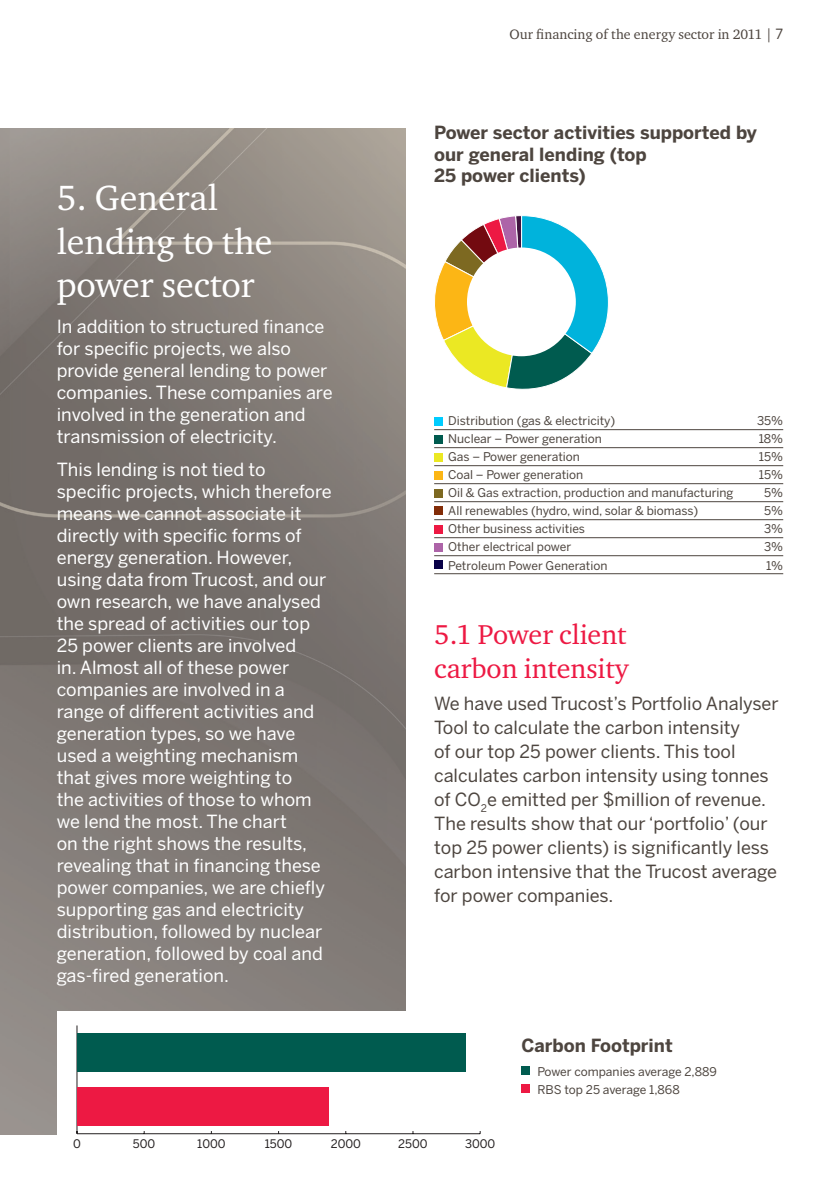
<style>
.page{position:relative;width:840px;height:1191px;background:#fff}
.page>*{position:absolute;margin:0;border:0;box-sizing:border-box;transform-origin:0 0}
.Main_Title{font:36px/43.2px "Charter ITC";color:#fff}
.t1{font:28px/33.6px "Charter ITC";color:#ed1943}
.White_body_text{font:18px/22px "Benton Sans";color:#fff}
.Body_Copy{font:18px/24px "Benton Sans";color:#4d453f}
.Subtitles{font:700 18px/21.6px "Benton Sans";color:#4d453f}
.t2{font:14px "Charter ITC";color:#4d453f}
.t3{font:12px "Benton Sans";color:#4d453f}
.t4{font:11.8px "Benton Sans";color:#231f20}
.s1{font-family:"Benton Sans"}
</style>
<div class="page">
<img style="left:0;top:128px;width:405px;height:1006px">
<svg style="left:434px;top:215px;width:174px;height:174px"></svg>
<div style="left:466px;top:247px;width:109px;height:109px;background:#fff;border-radius:50%"></div>
<div style="left:57px;top:1011px;width:438px;height:143px;background:#fff"></div>
<hr style="left:77px;top:1133px;width:403px;height:1px;background:#231f20">
<hr style="left:76px;top:1025px;width:1px;height:108px;background:#231f20">
<div style="left:77px;top:1033px;width:388px;height:39px;background:#005b4f"></div>
<div style="left:77px;top:1087px;width:251px;height:39px;background:#ed1943"></div>
<div style="left:521px;top:1084px;width:8px;height:9px;background:#ed1943"></div>
<div style="left:521px;top:1066px;width:8px;height:8px;background:#005b4f"></div>
<hr style="left:434px;top:429px;width:348px;height:1px;background:#4d453f">
<hr style="left:434px;top:447px;width:348px;height:1px;background:#4d453f">
<hr style="left:434px;top:465px;width:348px;height:1px;background:#4d453f">
<hr style="left:434px;top:483px;width:348px;height:1px;background:#4d453f">
<hr style="left:434px;top:501px;width:348px;height:1px;background:#4d453f">
<hr style="left:434px;top:519px;width:348px;height:1px;background:#4d453f">
<hr style="left:434px;top:537px;width:348px;height:1px;background:#4d453f">
<hr style="left:434px;top:555px;width:348px;height:1px;background:#4d453f">
<hr style="left:434px;top:573px;width:348px;height:1px;background:#4d453f">
<div style="left:434px;top:434px;width:9px;height:9px;background:#005b4f"></div>
<div style="left:434px;top:417px;width:9px;height:8px;background:#0cf"></div>
<div style="left:434px;top:452px;width:9px;height:9px;background:#ebe823"></div>
<div style="left:434px;top:471px;width:9px;height:8px;background:#fcb615"></div>
<div style="left:434px;top:488px;width:9px;height:9px;background:#7d6921"></div>
<div style="left:434px;top:506px;width:9px;height:9px;background:#832d08"></div>
<div style="left:434px;top:524px;width:9px;height:9px;background:#ed1943"></div>
<div style="left:434px;top:543px;width:9px;height:8px;background:#ad64a8"></div>
<div style="left:434px;top:560px;width:9px;height:9px;background:#090148"></div>
<p class="Main_Title" style="left:57px;top:176px;width:217px">5. General lending to the power sector</p>
<p class="White_body_text" style="left:57px;top:315px;width:277px">In addition to structured finance for specific projects, we also provide general lending to power companies. These companies are involved in the generation and transmission of electricity.</p>
<p class="White_body_text" style="left:57px;top:458px;width:276px">This lending is not tied to specific projects, which therefore means we cannot associate it directly with specific forms of energy generation. However, using data from Trucost, and our own research, we have analysed the spread of activities our top<br>25 power clients are involved<br>in. Almost all of these power companies are involved in a range of different activities and generation types, so we have used a weighting mechanism that gives more weighting to<br>the activities of those to whom we lend the most. The chart<br>on the right shows the results, revealing that in financing these power companies, we are chiefly supporting gas and electricity distribution, followed by nuclear generation, followed by coal and gas-fired generation.</p>
<p class="t2" style="left:509px;top:25px;width:275px">Our financing of the energy sector in 2011 | <span class="s1">7</span></p>
<p class="Subtitles" style="left:434px;top:121px;width:324px">Power sector activities supported by our general lending (top<br>25 power clients)</p>
<p class="t3" style="left:448px;top:414px;width:168px">Distribution (gas &amp; electricity)</p>
<p class="t3" style="left:756px;top:414px;width:28px">35%</p>
<p class="t3" style="left:448px;top:432px;width:155px">Nuclear – Power generation</p>
<p class="t3" style="left:758px;top:432px;width:26px">18%</p>
<p class="t3" style="left:448px;top:450px;width:133px">Gas – Power generation</p>
<p class="t3" style="left:758px;top:450px;width:26px">15%</p>
<p class="t3" style="left:448px;top:468px;width:136px">Coal – Power generation</p>
<p class="t3" style="left:758px;top:468px;width:26px">15%</p>
<p class="t3" style="left:448px;top:486px;width:286px">Oil &amp; Gas extraction, production and manufacturing</p>
<p class="t3" style="left:763px;top:486px;width:20px">5%</p>
<p class="t3" style="left:448px;top:504px;width:251px">All renewables (hydro, wind, solar &amp; biomass)</p>
<p class="t3" style="left:763px;top:504px;width:20px">5%</p>
<p class="t3" style="left:448px;top:522px;width:138px">Other business activities</p>
<p class="t3" style="left:763px;top:522px;width:21px">3%</p>
<p class="t3" style="left:448px;top:540px;width:124px">Other electrical power</p>
<p class="t3" style="left:763px;top:540px;width:21px">3%</p>
<p class="t3" style="left:448px;top:558px;width:161px">Petroleum Power Generation</p>
<p class="t3" style="left:765px;top:558px;width:18px">1%</p>
<p class="t1" style="left:434px;top:617px;width:196px">5.1 Power client carbon intensity</p>
<p class="Body_Copy" style="left:434px;top:691px;width:346px">We have used Trucost’s Portfolio Analyser Tool to calculate the carbon intensity<br>of our top 25 power clients. This tool calculates carbon intensity using tonnes of CO<sub>2</sub>e emitted per $million of revenue.<br>The results show that our ‘portfolio’ (our top 25 power clients) is significantly less carbon intensive that the Trucost average for power companies.</p>
<p class="Subtitles" style="left:521px;top:1034px;width:153px">Carbon Footprint</p>
<p class="t3" style="left:537px;top:1064px;width:181px">Power companies average 2,889</p>
<p class="t3" style="left:537px;top:1082px;width:144px">RBS top 25 average 1,868</p>
<p class="t4" style="left:73px;top:1136px;width:9px">0</p>
<p class="t4" style="left:133px;top:1136px;width:24px">500</p>
<p class="t4" style="left:197px;top:1136px;width:30px">1000</p>
<p class="t4" style="left:265px;top:1136px;width:29px">1500</p>
<p class="t4" style="left:330px;top:1136px;width:32px">2000</p>
<p class="t4" style="left:398px;top:1136px;width:31px">2500</p>
<p class="t4" style="left:465px;top:1136px;width:32px">3000</p>
</div>
